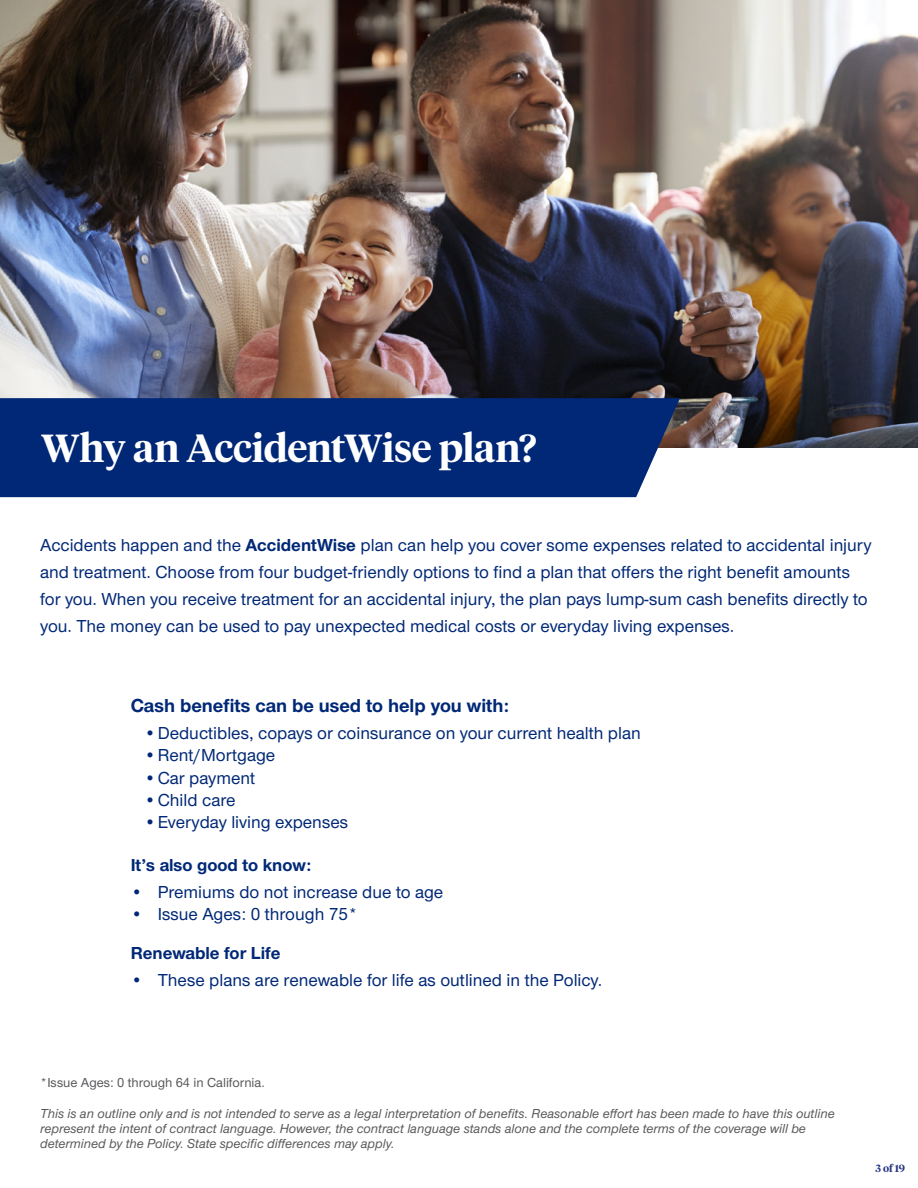
<style>
.page{position:relative;width:918px;height:1188px;background:#fff}
.page>*{position:absolute;margin:0;border:0;box-sizing:border-box;transform-origin:0 0}
.t1{font:600 39px "UHC Serif Headline";letter-spacing:-.01em;color:#fff}
.t2{font:700 19.5px "UHC Sans";color:#002876}
.t3{font:500 18px/27px "UHC Sans";color:#002876}
.t4{font:700 18px "UHC Sans";color:#002876}
.t5{font:italic 500 13.5px/15px "UHC Sans";color:#57585a}
.t6{font:500 13.5px "UHC Sans";color:#57585a}
.t7{font:600 10.5px "UHC Serif Headline";color:#283582}
.s1{font-weight:700}
</style>
<div class="page">
<img style="left:0;top:0;width:918px;height:448px">
<div style="left:0;top:398px;width:680px;height:99px;background:#002876"></div>
<div style="left:41px;top:431px;width:549px;height:31px;background:#002876"></div>
<h1 class="t1" style="left:41px;top:421px;width:497px">Why an AccidentWise plan?</h1>
<p class="t3" style="left:40px;top:531px;width:833px">Accidents happen and the <span class="s1">AccidentWise</span> plan can help you cover some expenses related to accidental injury and treatment. Choose from four budget-friendly options to find a plan that offers the right benefit amounts for you. When you receive treatment for an accidental injury, the plan pays lump-sum cash benefits directly to you. The money can be used to pay unexpected medical costs or everyday living expenses.</p>
<p class="t2" style="left:131px;top:693px;width:380px">Cash benefits can be used to help you with:</p>
<p class="t3" style="left:144px;top:719px;width:498px">•Deductibles, copays or coinsurance on your current health plan</p>
<p class="t3" style="left:144px;top:741px;width:133px">•Rent/Mortgage</p>
<p class="t3" style="left:144px;top:763px;width:113px">•Car payment</p>
<p class="t3" style="left:144px;top:785px;width:93px">•Child care</p>
<p class="t3" style="left:144px;top:808px;width:206px">•Everyday living expenses</p>
<p class="t4" style="left:131px;top:853px;width:182px">It’s also good to know:</p>
<p class="t3" style="left:131px;top:878px;width:314px">• Premiums do not increase due to age</p>
<p class="t3" style="left:131px;top:899px;width:228px">• Issue Ages: 0 through 75*</p>
<p class="t4" style="left:131px;top:941px;width:151px">Renewable for Life</p>
<p class="t3" style="left:131px;top:966px;width:473px">• These plans are renewable for life as outlined in the Policy.</p>
<p class="t6" style="left:40px;top:1073px;width:226px">*Issue Ages: 0 through 64 in California.</p>
<p class="t5" style="left:40px;top:1105px;width:796px">This is an outline only and is not intended to serve as a legal interpretation of benefits. Reasonable effort has been made to have this outline represent the intent of contract language. However, the contract language stands alone and the complete terms of the coverage will be determined by the Policy. State specific differences may apply.</p>
<p class="t7" style="left:876px;top:1161px;width:31px">3 of 19</p>
</div>
